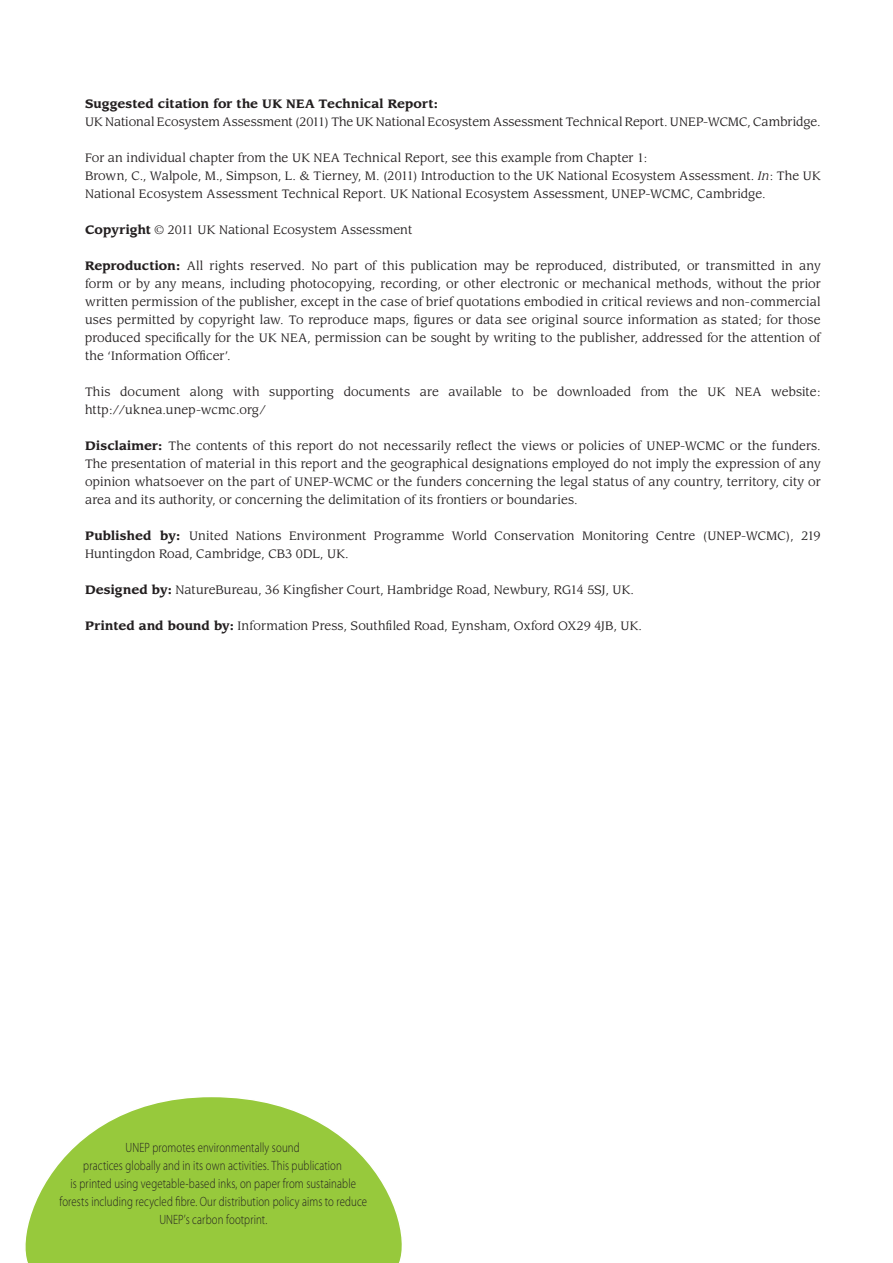
<style>
.page{position:relative;width:893px;height:1263px;background:#fff}
.page>*{position:absolute;margin:0;border:0;box-sizing:border-box;transform-origin:0 0}
.t1{font:300 13.5px/18px "Myriad Pro";letter-spacing:.01em;color:#231f20;text-align:center;scale:.8 1}
.t2{font:12px/18px "Leawood";letter-spacing:.005em;color:#231f20}
.t3{font:700 12px "Leawood";letter-spacing:.015em;color:#231f20}
.s1{font-style:italic}
.s2{font-weight:700}
</style>
<div class="page">
<svg style="left:25px;top:1097px;width:377px;height:166px"></svg>
<p class="t3" style="left:85px;top:96px;width:354px">Suggested citation for the UK NEA Technical Report:</p>
<p class="t2" style="left:85px;top:113px;width:737px">UK National Ecosystem Assessment (2011) The UK National Ecosystem Assessment Technical Report. UNEP-WCMC, Cambridge.</p>
<p class="t2" style="left:85px;top:149px;width:737px">For an individual chapter from the UK NEA Technical Report, see this example from Chapter 1:<br>Brown, C., Walpole, M., Simpson, L. &amp; Tierney, M. (2011) Introduction to the UK National Ecosystem Assessment. <span class="s1">In</span>: The UK<br>National Ecosystem Assessment Technical Report. UK National Ecosystem Assessment, UNEP-WCMC, Cambridge.</p>
<p class="t2" style="left:85px;top:221px;width:329px"><span class="s2">Copyright</span> © 2011 UK National Ecosystem Assessment</p>
<p class="t2" style="left:85px;top:257px;width:737px;text-align:justify"><span class="s2">Reproduction:</span> All rights reserved. No part of this publication may be reproduced, distributed, or transmitted in any form or by any means, including photocopying, recording, or other electronic or mechanical methods, without the prior written permission of the publisher, except in the case of brief quotations embodied in critical reviews and non-commercial uses permitted by copyright law. To reproduce maps, figures or data see original source information as stated; for those produced specifically for the UK NEA, permission can be sought by writing to the publisher, addressed for the attention of the ‘Information Officer’.</p>
<p class="t2" style="left:85px;top:383px;width:737px">This document along with supporting documents are available to be downloaded from the UK NEA website: http://uknea.unep-wcmc.org/</p>
<p class="t2" style="left:85px;top:437px;width:737px;text-align:justify"><span class="s2">Disclaimer:</span> The contents of this report do not necessarily reflect the views or policies of UNEP-WCMC or the funders.<br>The presentation of material in this report and the geographical designations employed do not imply the expression of any opinion whatsoever on the part of UNEP-WCMC or the funders concerning the legal status of any country, territory, city or area and its authority, or concerning the delimitation of its frontiers or boundaries.</p>
<p class="t2" style="left:85px;top:527px;width:737px"><span class="s2">Published by:</span> United Nations Environment Programme World Conservation Monitoring Centre (UNEP-WCMC), 219<br>Huntingdon Road, Cambridge, CB3 0DL, UK.</p>
<p class="t2" style="left:85px;top:581px;width:551px"><span class="s2">Designed by:</span> NatureBureau, 36 Kingfisher Court, Hambridge Road, Newbury, RG14 5SJ, UK.</p>
<p class="t2" style="left:85px;top:617px;width:559px"><span class="s2">Printed and bound by:</span> Information Press, Southfiled Road, Eynsham, Oxford OX29 4JB, UK.</p>
<p class="t1" style="left:60px;top:1139px;width:386px">UNEP promotes environmentally sound<br>practices globally and in its own activities. This publication<br>is printed using vegetable-based inks, on paper from sustainable forests including recycled fibre. Our distribution policy aims to reduce UNEP’s carbon footprint.</p>
</div>
